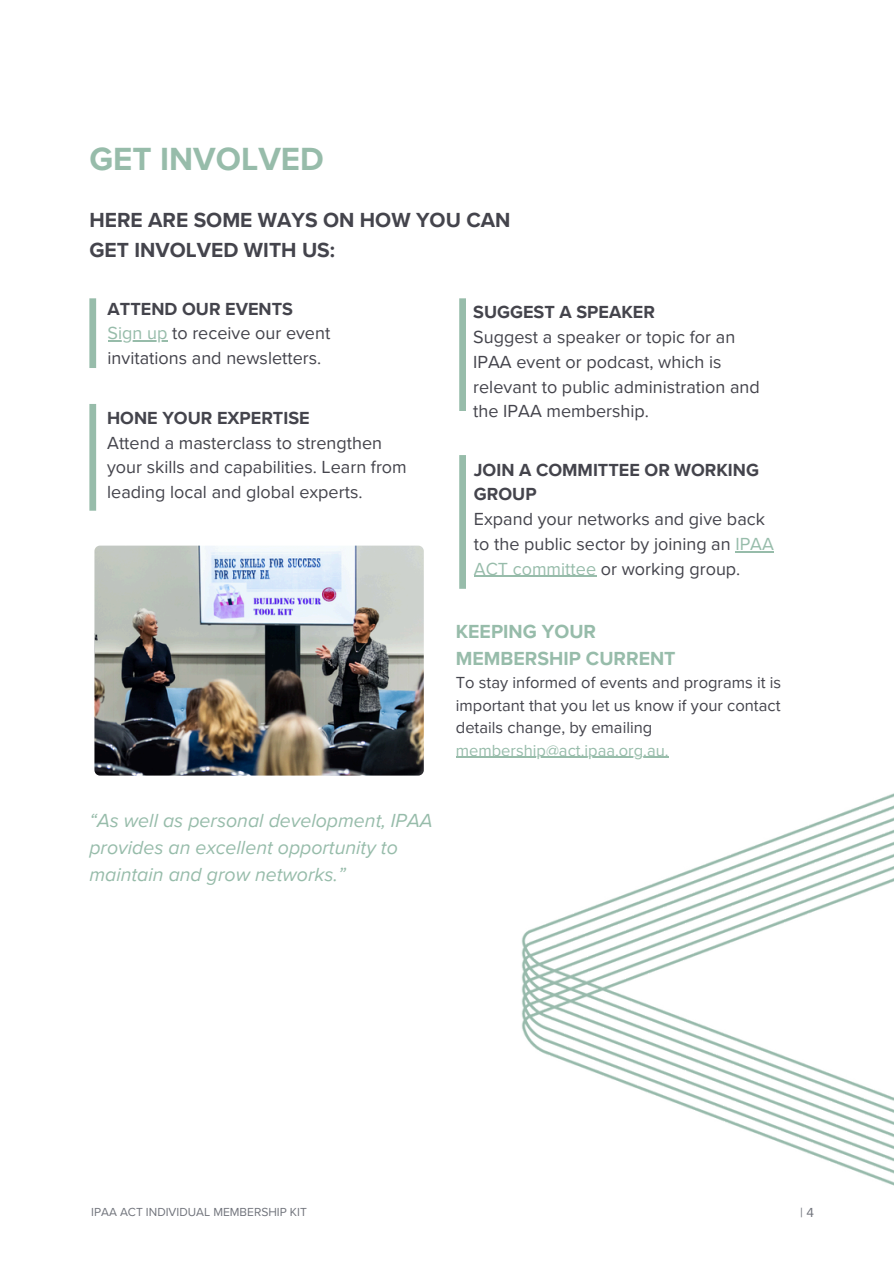
<style>
.page{position:relative;width:894px;height:1264px;background:#fff}
.page>*{position:absolute;margin:0;border:0;box-sizing:border-box;transform-origin:0 0}
.t1{font:700 33px "Proxima Nova";color:#97bcaa}
.t2{font:700 21px/29.2px "Proxima Nova";color:#44444c}
.t3{font:italic 19.5px/27px "Proxima Nova";color:#97bcaa}
.t4{font:700 19.5px/27px "Proxima Nova";color:#97bcaa}
.t5{font:18px/24.8px "Proxima Nova";color:#44444c}
.t6{font:700 18px "Proxima Nova";color:#44444c}
.t7{font:16.5px/22.5px "Proxima Nova";color:#44444c;text-align:justify}
.t8{font:16.5px "Proxima Nova";color:#97bcaa}
.t9{font:13.5px "Proxima Nova";color:#71747c}
.t10{font:12px "Proxima Nova";color:#71747c}
.s1{color:#97bcaa}
.s2{font-weight:700}
</style>
<div class="page">
<img style="left:377px;top:644px;width:516px;height:541px">
<div style="left:89px;top:298px;width:7px;height:70px;background:#97bcaa"></div>
<div style="left:89px;top:404px;width:7px;height:106px;background:#97bcaa"></div>
<div style="left:459px;top:298px;width:7px;height:113px;background:#97bcaa"></div>
<div style="left:459px;top:455px;width:7px;height:134px;background:#97bcaa"></div>
<img style="left:94px;top:545px;width:329px;height:230px;border-radius:6px">
<hr style="left:455px;top:757px;width:213px;height:1px;background:#97bcaa">
<hr style="left:108px;top:340px;width:59px;height:1px;background:#97bcaa">
<hr style="left:735px;top:551px;width:38px;height:1px;background:#97bcaa">
<hr style="left:473px;top:575px;width:123px;height:2px;background:#97bcaa">
<p class="t1" style="left:89px;top:140px;width:236px">GET INVOLVED</p>
<h2 class="t2" style="left:89px;top:206px;width:422px">HERE ARE SOME WAYS ON HOW YOU CAN<br>GET INVOLVED WITH US:</h2>
<h4 class="t6" style="left:108px;top:298px;width:187px">ATTEND OUR EVENTS</h4>
<p class="t5" style="left:108px;top:321px;width:224px"><span class="s1">Sign up</span> to receive our event invitations and newsletters.</p>
<h4 class="t5" style="left:107px;top:406px;width:301px"><span class="s2">HONE YOUR EXPERTISE<br></span>Attend a masterclass to strengthen your skills and capabilities. Learn from leading local and global experts.</h4>
<p class="t3" style="left:89px;top:807px;width:345px">“As well as personal development, IPAA provides an excellent opportunity to maintain and grow networks.”</p>
<h3 class="t5" style="left:473px;top:300px;width:288px"><span class="s2">SUGGEST A SPEAKER<br></span>Suggest a speaker or topic for an<br>IPAA event or podcast, which is relevant to public administration and the IPAA membership.</h3>
<h4 class="t5" style="left:473px;top:457px;width:301px"><span class="s2">JOIN A COMMITTEE OR WORKING<br>GROUP<br></span>Expand your networks and give back to the public sector by joining an <span class="s1">IPAA<br>ACT committee</span> or working group.</h4>
<h4 class="t4" style="left:455px;top:618px;width:221px">KEEPING YOUR<br>MEMBERSHIP CURRENT</h4>
<h4 class="t7" style="left:455px;top:671px;width:327px">To stay informed of events and programs it is important that you let us know if your contact details change, by emailing</h4>
<p class="t8" style="left:455px;top:740px;width:214px">membership@act.ipaa.org.au.</p>
<p class="t10" style="left:91px;top:1205px;width:217px">IPAA ACT INDIVIDUAL MEMBERSHIP KIT</p>
<h4 class="t9" style="left:800px;top:1204px;width:15px">| 4</h4>
</div>
